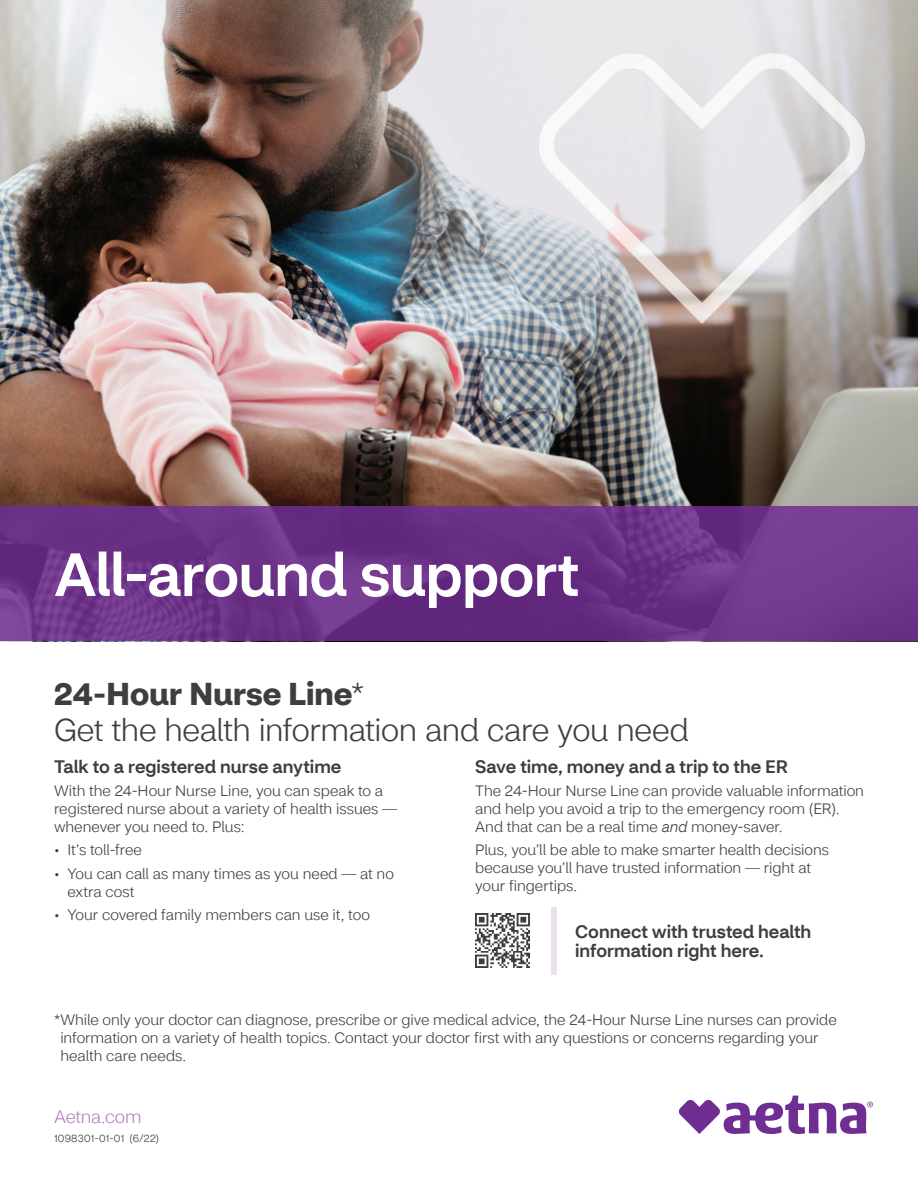
<style>
.page{position:relative;width:918px;height:1188px;background:#fff}
.page>*{position:absolute;margin:0;border:0;box-sizing:border-box;transform-origin:0 0}
.Hero_headline_03_-_C{font:500 60px "CVS Health Sans";letter-spacing:-.01em;color:#fff}
.Subhead_light_-_Prod{font:300 31.5px "CVS Health Sans";letter-spacing:-.015em;color:#3e3e3f}
.Subhead_bold_-_Produ{font:700 31.5px "CVS Health Sans";color:#3e3e3f}
.Body_headline_-_CVS{font:500 18px/19.5px "CVS Health Sans";color:#3e3e3f}
.Body_headline_-_Spac{font:500 18px "CVS Health Sans";color:#3e3e3f}
.Aetna_com_-_CVS_2021{font:300 18px "CVS Health Sans";letter-spacing:-.015em;color:#b081b9}
.Body_-_CVS_2021{font:300 15px/18px "CVS Health Sans";color:#3e3e3f}
.Footnote_-_CVS_2021{font:300 15px/18px "CVS Health Sans";color:#3e3e3f}
.Bullet_list_-_CVS_20{font:300 15px/18px "CVS Health Sans";color:#3e3e3f}
.Part_number_date_cop{font:300 10.5px "CVS Health Sans";letter-spacing:.025em;color:#3e3e3f}
.s1{font-weight:300}
.s2{font-style:italic}
</style>
<div class="page">
<img style="left:0;top:0;width:918px;height:506px">
<svg style="left:0;top:506px;width:918px;height:135px;background:#6b3287"></svg>
<svg style="left:678px;top:1096px;width:195px;height:38px"></svg>
<img style="left:475px;top:914px;width:54px;height:54px">
<div style="left:551px;top:907px;width:6px;height:68px;background:#ece0ee"></div>
<h1 class="Hero_headline_03_-_C" style="left:54px;top:538px;width:527px">All-around support</h1>
<h1 class="Subhead_bold_-_Produ" style="left:54px;top:674px;width:312px">24-Hour Nurse Line<span class="s1">*</span></h1>
<h1 class="Subhead_light_-_Prod" style="left:54px;top:711px;width:636px">Get the health information and care you need</h1>
<p class="Body_headline_-_Spac" style="left:54px;top:755px;width:289px">Talk to a registered nurse anytime</p>
<p class="Body_-_CVS_2021" style="left:54px;top:782px;width:345px">With the 24-Hour Nurse Line, you can speak to a registered nurse about a variety of health issues — whenever you need to. Plus:</p>
<p class="Bullet_list_-_CVS_20" style="left:54px;top:841px;width:90px">• It’s toll-free</p>
<p class="Bullet_list_-_CVS_20" style="left:68px;top:865px;width:328px;text-indent:-14px">• You can call as many times as you need — at no extra cost</p>
<p class="Bullet_list_-_CVS_20" style="left:54px;top:906px;width:317px">• Your covered family members can use it, too</p>
<h3 class="Body_headline_-_CVS" style="left:475px;top:757px;width:314px">Save time, money and a trip to the ER</h3>
<p class="Body_-_CVS_2021" style="left:475px;top:782px;width:390px">The 24-Hour Nurse Line can provide valuable information and help you avoid a trip to the emergency room (ER).<br>And that can be a real time <span class="s2">and</span> money-saver.</p>
<p class="Body_-_CVS_2021" style="left:475px;top:841px;width:356px">Plus, you’ll be able to make smarter health decisions because you’ll have trusted information — right at your fingertips.</p>
<h3 class="Body_headline_-_CVS" style="left:575px;top:922px;width:238px">Connect with trusted health information right here.</h3>
<p class="Footnote_-_CVS_2021" style="left:60px;top:1011px;width:778px;text-indent:-6px">*While only your doctor can diagnose, prescribe or give medical advice, the 24-Hour Nurse Line nurses can provide information on a variety of health topics. Contact your doctor first with any questions or concerns regarding your health care needs.</p>
<p class="Aetna_com_-_CVS_2021" style="left:54px;top:1106px;width:89px">Aetna.com</p>
<p class="Part_number_date_cop" style="left:54px;top:1132px;width:107px">1098301-01-01 (6/22)</p>
</div>
